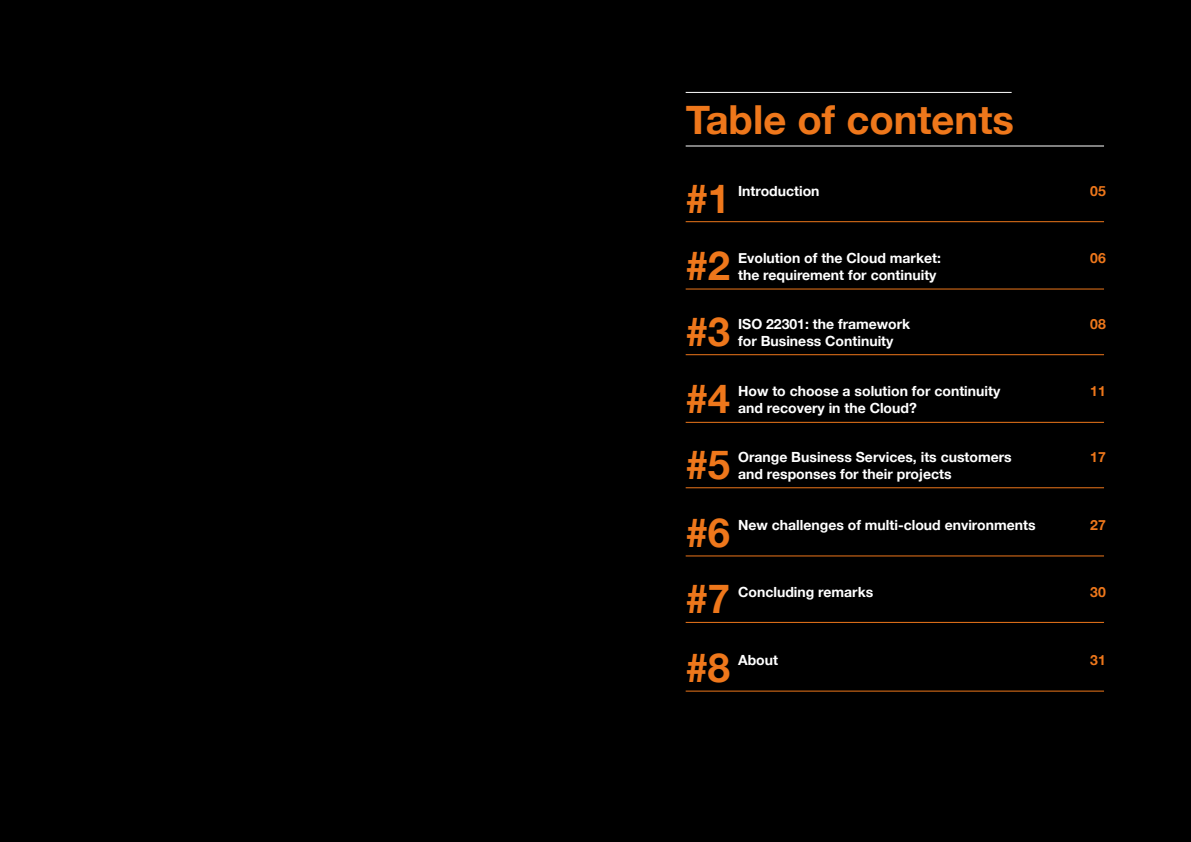
<style>
.page{position:relative;width:1191px;height:842px;background:#000}
.page>*{position:absolute;margin:0;border:0;box-sizing:border-box;transform-origin:0 0}
.t1{font:700 40px/67px "Helvetica Neue";color:#ee771b}
.t2{font:700 14px/16.8px "Helvetica Neue";color:#fff}
.t3{font:700 14px "Helvetica Neue";color:#ee771b}
</style>
<div class="page">
<hr style="left:685px;top:92px;width:326px;height:1px;background:#fff">
<hr style="left:685px;top:145px;width:419px;height:1px;background:#fff">
<hr style="left:685px;top:221px;width:419px;height:1px;background:#ee771b">
<hr style="left:685px;top:288px;width:419px;height:1px;background:#ee771b">
<hr style="left:685px;top:354px;width:419px;height:1px;background:#ee771b">
<hr style="left:685px;top:422px;width:419px;height:1px;background:#ee771b">
<hr style="left:685px;top:487px;width:419px;height:1px;background:#ee771b">
<hr style="left:685px;top:555px;width:419px;height:1px;background:#ee771b">
<hr style="left:685px;top:622px;width:419px;height:1px;background:#ee771b">
<hr style="left:685px;top:691px;width:419px;height:1px;background:#ee771b">
<h1 class="t1" style="left:685px;top:81px;width:330px;line-height:78.8px">Table of contents #1</h1>
<h1 class="t1" style="left:685px;top:233px;width:46px;text-align:justify">#2 #3 #4 #5 #6 #7 #8</h1>
<p class="t2" style="left:738px;top:183px;width:83px">Introduction</p>
<p class="t2" style="left:738px;top:250px;width:204px">Evolution of the Cloud market: the requirement for continuity</p>
<p class="t2" style="left:738px;top:316px;width:174px">ISO 22301: the framework for Business Continuity</p>
<p class="t2" style="left:738px;top:383px;width:264px">How to choose a solution for continuity and recovery in the Cloud?</p>
<p class="t2" style="left:738px;top:449px;width:275px">Orange Business Services, its customers and responses for their projects</p>
<p class="t2" style="left:738px;top:517px;width:299px">New challenges of multi-cloud environments</p>
<p class="t2" style="left:738px;top:583px;width:137px">Concluding remarks</p>
<p class="t2" style="left:738px;top:652px;width:41px">About</p>
<p class="t3" style="left:1090px;top:180px;width:17px">05</p>
<p class="t3" style="left:1090px;top:247px;width:17px">06</p>
<p class="t3" style="left:1090px;top:313px;width:17px">08</p>
<p class="t3" style="left:1090px;top:380px;width:17px">11</p>
<p class="t3" style="left:1090px;top:446px;width:17px">17</p>
<p class="t3" style="left:1090px;top:514px;width:17px">27</p>
<p class="t3" style="left:1090px;top:580px;width:17px">30</p>
<p class="t3" style="left:1090px;top:649px;width:17px">31</p>
</div>
